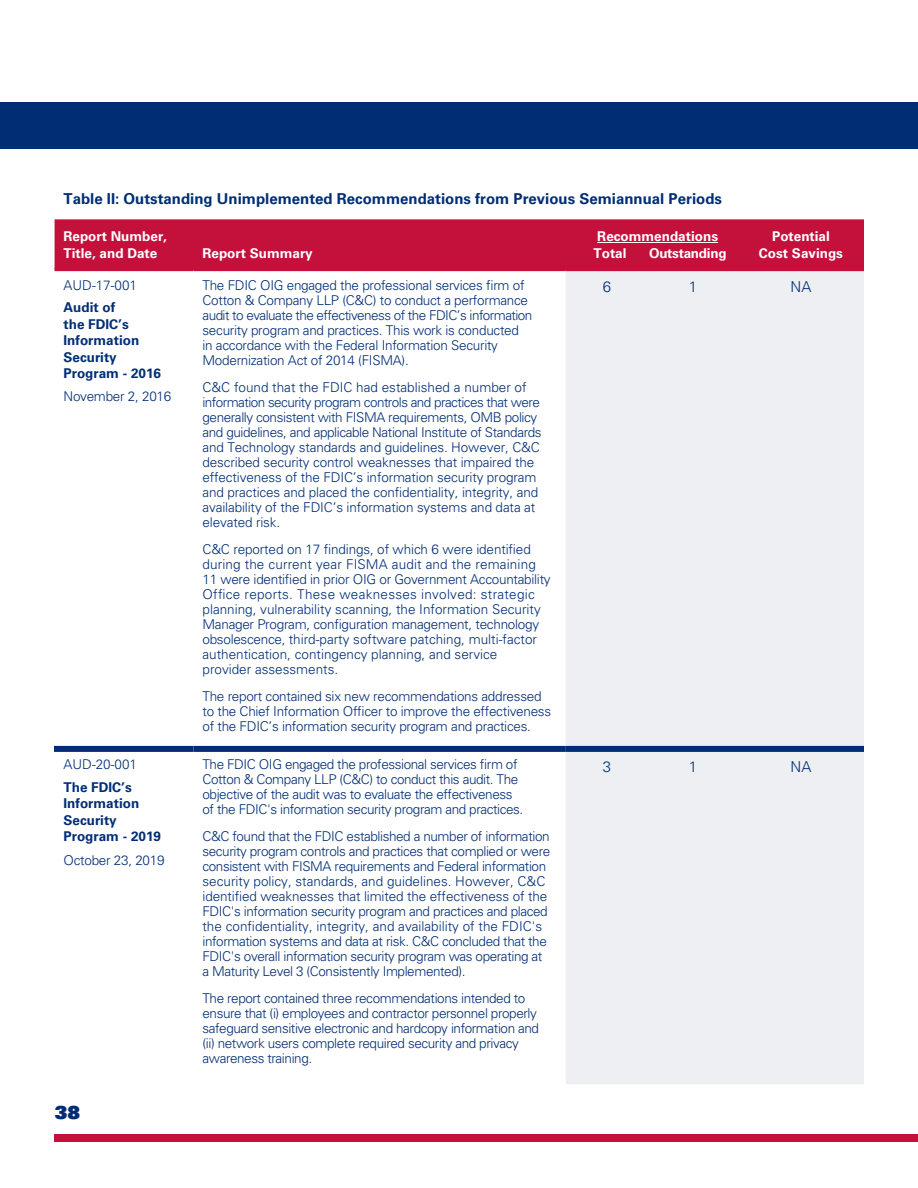
<style>
.page{position:relative;width:918px;height:1188px;background:#fff}
.page>*{position:absolute;margin:0;border:0;box-sizing:border-box;transform-origin:0 0}
.t1{font:18px "Univers LT Std X Black";color:#002d74}
.body{font:700 15px "Univers LT Std";color:#002d74}
.body-2{font:300 15px "Univers LT Std";color:#002d74}
.body-3{font:300 13.5px/15px "Univers LT Std";letter-spacing:-.02em;color:#002d74}
.body-4{font:300 13.5px/15px "Univers LT Std";color:#002d74}
.body-5{font:700 13.5px/16.5px "Univers LT Std";color:#002d74}
.body-6{font:700 13.5px/16.5px "Univers LT Std";color:#fff}
.body-7{font:700 13.5px "Univers LT Std";letter-spacing:-.02em;color:#fff}
</style>
<div class="page">
<div style="left:0;top:102px;width:918px;height:46px;background:#002d74"></div>
<div style="left:54px;top:1134px;width:864px;height:7px;background:#c3113c"></div>
<div style="left:55px;top:219px;width:809px;height:49px;background:#c3113c"></div>
<div style="left:566px;top:271px;width:298px;height:813px;background:#edeff2"></div>
<div style="left:54px;top:746px;width:140px;height:6px;background:#002d74"></div>
<div style="left:194px;top:746px;width:372px;height:6px;background:#002d74"></div>
<div style="left:566px;top:746px;width:82px;height:6px;background:#002d74"></div>
<div style="left:648px;top:746px;width:90px;height:6px;background:#002d74"></div>
<div style="left:738px;top:746px;width:126px;height:6px;background:#002d74"></div>
<hr style="left:55px;top:268px;width:139px;height:3px;background:#c3113c">
<hr style="left:194px;top:268px;width:372px;height:3px;background:#c3113c">
<hr style="left:566px;top:268px;width:82px;height:3px;background:#c3113c">
<hr style="left:648px;top:268px;width:90px;height:3px;background:#c3113c">
<hr style="left:738px;top:268px;width:126px;height:3px;background:#c3113c">
<hr style="left:597px;top:242px;width:121px;height:1px;background:#fff">
<p class="body" style="left:64px;top:190px;width:660px">Table II: Outstanding Unimplemented Recommendations from Previous Semiannual Periods</p>
<p class="body-6" style="left:64px;top:228px;width:105px">Report Number,<br>Title, and Date</p>
<p class="body-6" style="left:594px;top:228px;width:126px">Recommendations<br>Total</p>
<p class="body-7" style="left:649px;top:245px;width:79px">Outstanding</p>
<p class="body-6" style="left:202px;top:245px;width:112px">Report Summary</p>
<p class="body-6" style="left:759px;top:228px;width:86px;text-align:center">Potential<br>Cost Savings</p>
<p class="body-3" style="left:64px;top:278px;width:75px">AUD-17-001</p>
<p class="body-5" style="left:64px;top:300px;width:99px">Audit of<br>the FDIC’s<br>Information<br>Security<br>Program - 2016</p>
<p class="body-3" style="left:64px;top:389px;width:109px">November 2, 2016</p>
<p class="body-3" style="left:64px;top:757px;width:75px">AUD-20-001</p>
<p class="body-5" style="left:64px;top:779px;width:99px">The FDIC’s<br>Information<br>Security<br>Program - 2019</p>
<p class="body-3" style="left:64px;top:853px;width:103px">October 23, 2019</p>
<h1 class="t1" style="left:55px;top:1101px;width:27px">38</h1>
<p class="body-3" style="left:202px;top:278px;width:331px">The FDIC OIG engaged the professional services firm of Cotton &amp; Company LLP (C&amp;C) to conduct a performance audit to evaluate the effectiveness of the FDIC’s information security program and practices. This work is conducted in accordance with the Federal Information Security Modernization Act of 2014 (FISMA).</p>
<p class="body-3" style="left:202px;top:380px;width:341px">C&amp;C found that the FDIC had established a number of information security program controls and practices that were generally consistent with FISMA requirements, OMB policy and guidelines, and applicable National Institute of Standards and Technology standards and guidelines. However, C&amp;C described security control weaknesses that impaired the effectiveness of the FDIC’s information security program and practices and placed the confidentiality, integrity, and availability of the FDIC’s information systems and data at elevated risk.</p>
<p class="body-4" style="left:202px;top:542px;width:350px">C&amp;C reported on 17 findings, of which 6 were identified during the current year FISMA audit and the remaining 11 were identified in prior OIG or Government Accountability Office reports. These weaknesses involved: strategic planning, vulnerability scanning, the Information Security Manager Program, configuration management, technology obsolescence, third-party software patching, multi-factor authentication, contingency planning, and service<br>provider assessments.</p>
<p class="body-3" style="left:202px;top:689px;width:350px">The report contained six new recommendations addressed to the Chief Information Officer to improve the effectiveness of the FDIC’s information security program and practices.</p>
<p class="body-3" style="left:202px;top:757px;width:322px">The FDIC OIG engaged the professional services firm of Cotton &amp; Company LLP (C&amp;C) to conduct this audit. The objective of the audit was to evaluate the effectiveness of the FDIC's information security program and practices.</p>
<p class="body-3" style="left:202px;top:829px;width:349px">C&amp;C found that the FDIC established a number of information security program controls and practices that complied or were consistent with FISMA requirements and Federal information security policy, standards, and guidelines. However, C&amp;C identified weaknesses that limited the effectiveness of the FDIC's information security program and practices and placed the confidentiality, integrity, and availability of the FDIC's information systems and data at risk. C&amp;C concluded that the FDIC's overall information security program was operating at a Maturity Level 3 (Consistently Implemented).</p>
<p class="body-3" style="left:202px;top:991px;width:338px">The report contained three recommendations intended to ensure that (i) employees and contractor personnel properly safeguard sensitive electronic and hardcopy information and (ii) network users complete required security and privacy awareness training.</p>
<p class="body-2" style="left:603px;top:278px;width:10px">6</p>
<p class="body-2" style="left:689px;top:278px;width:10px">1</p>
<p class="body-2" style="left:791px;top:278px;width:22px">NA</p>
<p class="body-2" style="left:603px;top:757px;width:10px">3</p>
<p class="body-2" style="left:689px;top:757px;width:10px">1</p>
<p class="body-2" style="left:791px;top:757px;width:22px">NA</p>
</div>
